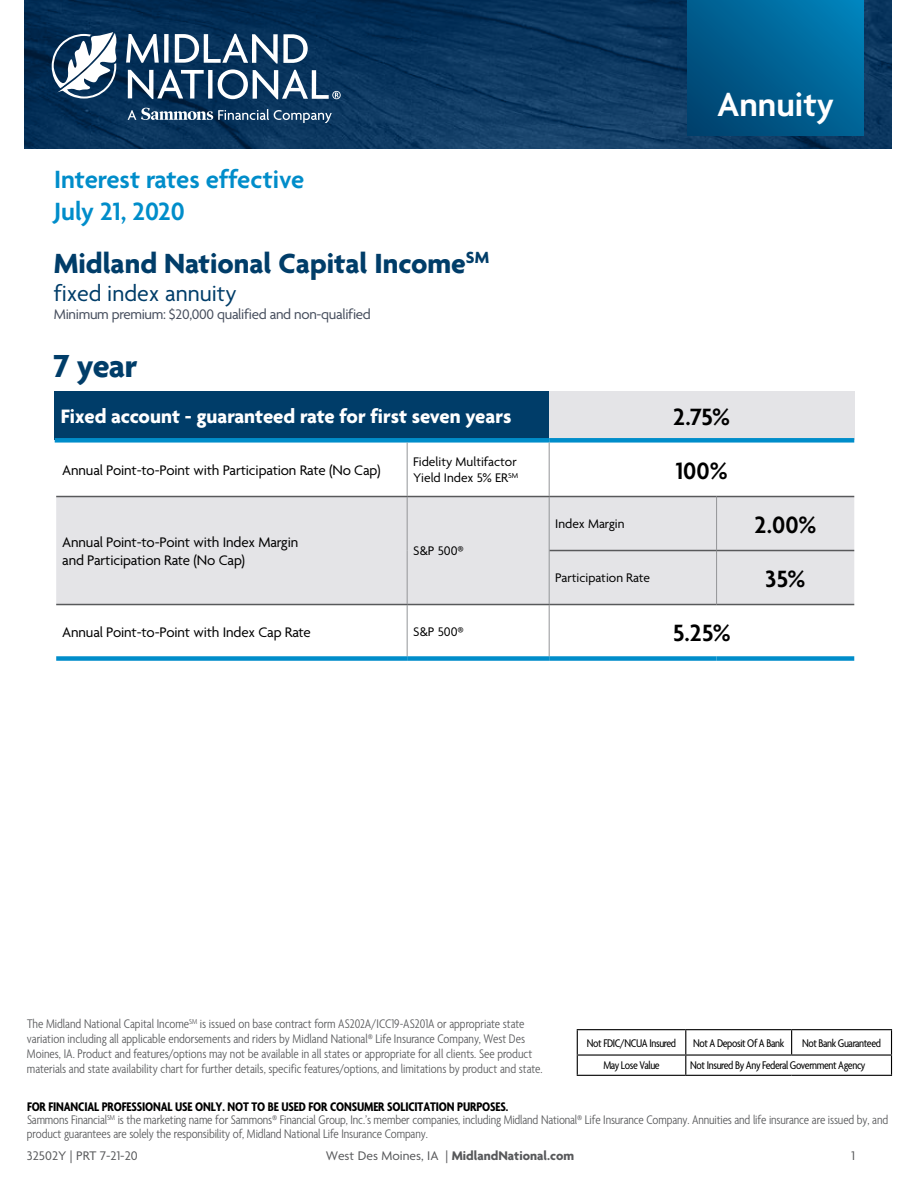
<style>
.page{position:relative;width:918px;height:1188px;background:#fff}
.page>*{position:absolute;margin:0;border:0;box-sizing:border-box;transform-origin:0 0}
.t1{font:600 36px "Agenda";color:#fff}
.t2{font:700 34.5px "Agenda";color:#003d69}
.t3{font:700 30px "Agenda";color:#003d69}
.t4{font:600 27px/32.4px "Agenda";color:#008dca}
.t5{font:600 25.5px "Agenda";color:#000}
.t6{font:24px "Agenda";color:#003d69}
.t7{font:700 21px "Agenda";color:#fff}
.t8{font:15px/18px "Agenda";letter-spacing:-.01em;color:#000}
.t9{font:15px "Agenda";letter-spacing:-.02em;color:#464e5d}
.t10{font:300 condensed 13.5px/15px "Agenda";letter-spacing:-.005em;color:#58595b}
.t11{font:13.5px/16.2px "Agenda";color:#000}
.t12{font:700 13.5px "Agenda";color:#58595b}
.t13{font:13.5px "Agenda";color:#58595b}
.t14{font:condensed 12px "Agenda";letter-spacing:-.03em;color:#000}
.s1{font-weight:700;color:#000}
.s2{font-weight:400}
</style>
<div class="page">
<svg style="left:25px;top:0;width:867px;height:148px;background:#0a355d"></svg>
<svg style="left:688px;top:0;width:175px;height:136px;background:#006091"></svg>
<hr style="left:577px;top:1029px;width:109px;height:1px;background:#000">
<hr style="left:686px;top:1029px;width:106px;height:1px;background:#000">
<hr style="left:792px;top:1029px;width:100px;height:1px;background:#000">
<svg style="left:577px;top:1030px;width:315px;height:45px"></svg>
<hr style="left:577px;top:1075px;width:109px;height:1px;background:#000">
<hr style="left:686px;top:1075px;width:106px;height:1px;background:#000">
<hr style="left:792px;top:1075px;width:100px;height:1px;background:#000">
<svg style="left:126px;top:34px;width:215px;height:65px"></svg>
<svg style="left:52px;top:33px;width:66px;height:66px"></svg>
<svg style="left:128px;top:108px;width:204px;height:15px;background:#446583"></svg>
<div style="left:55px;top:391px;width:494px;height:49px;background:#003d69"></div>
<div style="left:549px;top:391px;width:305px;height:49px;background:#e4e4e7"></div>
<div style="left:55px;top:438px;width:494px;height:5px;background:#008dca"></div>
<div style="left:549px;top:438px;width:305px;height:5px;background:#008dca"></div>
<div style="left:56px;top:497px;width:798px;height:107px;background:#e4e4e7"></div>
<hr style="left:407px;top:443px;width:1px;height:53px;background:#939598">
<hr style="left:549px;top:443px;width:1px;height:53px;background:#939598">
<hr style="left:407px;top:497px;width:1px;height:54px;background:#939598">
<hr style="left:549px;top:497px;width:1px;height:54px;background:#939598">
<hr style="left:716px;top:497px;width:1px;height:53px;background:#939598">
<hr style="left:407px;top:551px;width:1px;height:53px;background:#939598">
<hr style="left:549px;top:551px;width:1px;height:53px;background:#939598">
<hr style="left:716px;top:551px;width:1px;height:53px;background:#939598">
<hr style="left:407px;top:605px;width:1px;height:51px;background:#939598">
<hr style="left:549px;top:605px;width:1px;height:51px;background:#939598">
<hr style="left:56px;top:604px;width:351px;height:1px;background:#58595b">
<hr style="left:550px;top:550px;width:167px;height:1px;background:#58595b">
<hr style="left:717px;top:550px;width:137px;height:1px;background:#58595b">
<hr style="left:407px;top:604px;width:142px;height:1px;background:#58595b">
<hr style="left:549px;top:604px;width:168px;height:1px;background:#58595b">
<hr style="left:717px;top:604px;width:137px;height:1px;background:#58595b">
<hr style="left:56px;top:496px;width:351px;height:1px;background:#58595b">
<hr style="left:407px;top:496px;width:142px;height:1px;background:#58595b">
<hr style="left:549px;top:496px;width:168px;height:1px;background:#58595b">
<hr style="left:717px;top:496px;width:137px;height:1px;background:#58595b">
<div style="left:56px;top:656px;width:351px;height:5px;background:#008dca"></div>
<div style="left:407px;top:656px;width:142px;height:5px;background:#008dca"></div>
<div style="left:549px;top:656px;width:168px;height:5px;background:#008dca"></div>
<div style="left:717px;top:656px;width:137px;height:5px;background:#008dca"></div>
<h3 class="t4" style="left:54px;top:165px;width:252px">Interest rates effective<br>July 21, 2020</h3>
<h3 class="t3" style="left:54px;top:247px;width:437px">Midland National Capital Income<sup>SM</sup></h3>
<h3 class="t6" style="left:54px;top:281px;width:184px">fixed index annuity</h3>
<p class="t9" style="left:54px;top:306px;width:319px">Minimum premium: $20,000 qualified and non-qualified</p>
<h2 class="t2" style="left:54px;top:347px;width:85px">7 year</h2>
<h1 class="t1" style="left:717px;top:85px;width:118px">Annuity</h1>
<h3 class="t7" style="left:61px;top:405px;width:452px">Fixed account - guaranteed rate for first seven years</h3>
<h3 class="t5" style="left:673px;top:403px;width:58px">2.75%</h3>
<p class="t8" style="left:62px;top:462px;width:320px">Annual Point-to-Point with Participation Rate (No Cap)</p>
<p class="t11" style="left:413px;top:455px;width:107px">Fidelity Multifactor<br>Yield Index 5% ER<sup>SM</sup></p>
<h3 class="t5" style="left:676px;top:457px;width:53px">100%</h3>
<p class="t8" style="left:62px;top:534px;width:238px">Annual Point-to-Point with Index Margin and Participation Rate (No Cap)</p>
<p class="t11" style="left:413px;top:544px;width:52px">S&amp;P 500®</p>
<p class="t11" style="left:555px;top:517px;width:71px">Index Margin</p>
<h3 class="t5" style="left:754px;top:511px;width:64px">2.00%</h3>
<p class="t11" style="left:555px;top:571px;width:97px">Participation Rate</p>
<h3 class="t5" style="left:765px;top:565px;width:42px">35%</h3>
<p class="t8" style="left:62px;top:624px;width:250px">Annual Point-to-Point with Index Cap Rate</p>
<p class="t11" style="left:413px;top:625px;width:52px">S&amp;P 500®</p>
<h3 class="t5" style="left:673px;top:619px;width:60px">5.25%</h3>
<p class="t10" style="left:27px;top:1017px;width:517px">The Midland National Capital Income<sup>SM</sup> is issued on base contract form AS202A/ICC19-AS201A or appropriate state variation including all applicable endorsements and riders by Midland National® Life Insurance Company, West Des Moines, IA. Product and features/options may not be available in all states or appropriate for all clients. See product materials and state availability chart for further details, specific features/options, and limitations by product and state.</p>
<p class="t14" style="left:587px;top:1036px;width:91px">Not FDIC/NCUA Insured</p>
<p class="t14" style="left:693px;top:1036px;width:93px">Not A Deposit Of A Bank</p>
<p class="t14" style="left:802px;top:1036px;width:81px">Not Bank Guaranteed</p>
<p class="t14" style="left:603px;top:1059px;width:58px">May Lose Value</p>
<p class="t14" style="left:690px;top:1059px;width:177px">Not Insured By Any Federal Government Agency</p>
<p class="t10" style="left:27px;top:1101px;width:863px;line-height:13.5px"><span class="s1">FOR FINANCIAL PROFESSIONAL USE ONLY. NOT TO BE USED FOR CONSUMER SOLICITATION PURPOSES.<br></span>Sammons Financial<sup>SM</sup> is the marketing name for Sammons® Financial Group, Inc.’s member companies, including Midland National® Life Insurance Company. Annuities and life insurance are issued by, and product guarantees are solely the responsibility of, Midland National Life Insurance Company.</p>
<p class="t13" style="left:27px;top:1149px;width:112px">32502Y | PRT 7-21-20</p>
<p class="t12" style="left:326px;top:1149px;width:250px"><span class="s2">West Des Moines, IA |</span> MidlandNational.com</p>
<p class="t13" style="left:851px;top:1149px;width:5px">1</p>
</div>
